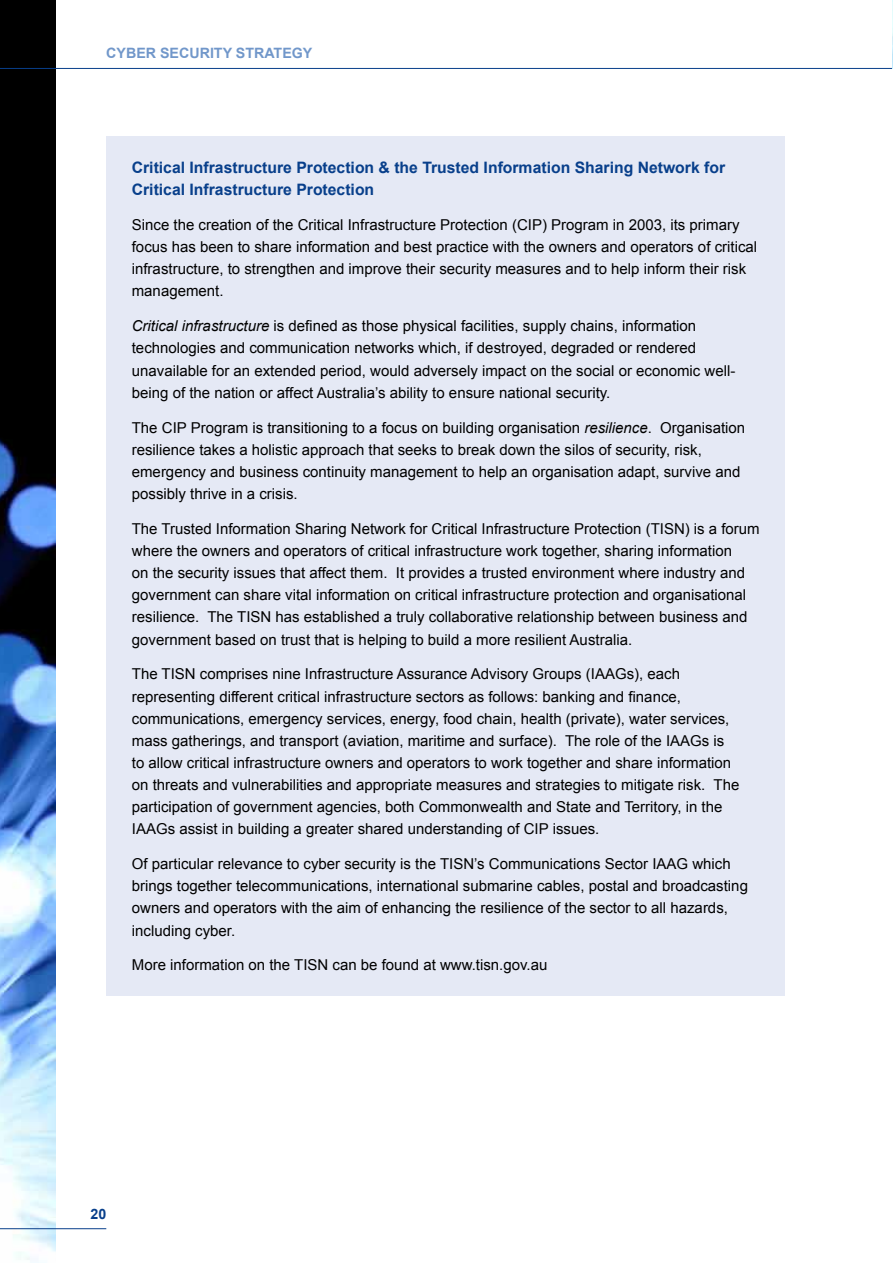
<style>
.page{position:relative;width:893px;height:1263px;background:#fff}
.page>*{position:absolute;margin:0;border:0;box-sizing:border-box;transform-origin:0 0}
.t1{font:700 15.75px/22.2px "Arial";color:#083f8b}
.t2{font:15px/22.2px "Arial";color:#000}
.t3{font:700 14.25px "Arial";color:#7197ca}
.t4{font:700 14.25px "Arial";color:#083f8b}
.s1{font-style:italic}
</style>
<div class="page">
<img style="left:0;top:0;width:55px;height:1263px">
<hr style="left:0;top:68px;width:893px;height:1px;background:#083f8b">
<hr style="left:0;top:1228px;width:106px;height:1px;background:#083f8b">
<img style="left:892px;top:0;width:1px;height:69px">
<div style="left:106px;top:136px;width:679px;height:860px;background:#e5e9f5"></div>
<p class="t3" style="left:106px;top:43px;width:208px">Cyber Sec urity Strategy</p>
<p class="t1" style="left:132px;top:157px;width:595px">Critical Infrastructure Protection &amp; the Trusted Information Sharing Network for<br>Critical Infrastructure Protection</p>
<p class="t2" style="left:132px;top:214px;width:627px">Since the creation of the Critical Infrastructure Protection (CIP) Program in 2003, its primary focus has been to share information and best practice with the owners and operators of critical infrastructure, to strengthen and improve their security measures and to help inform their risk management.</p>
<p class="t2" style="left:132px;top:315px;width:605px"><span class="s1">Critical infrastructure</span> is defined as those physical facilities, supply chains, information technologies and communication networks which, if destroyed, degraded or rendered unavailable for an extended period, would adversely impact on the social or economic well&shy;being of the nation or affect Australia’s ability to ensure national security.</p>
<p class="t2" style="left:132px;top:416px;width:615px">The CIP Program is transitioning to a focus on building organisation <span class="s1">resilience</span>. Organisation resilience takes a holistic approach that seeks to break down the silos of security, risk, emergency and business continuity management to help an organisation adapt, survive and possibly thrive in a crisis.</p>
<p class="t2" style="left:132px;top:518px;width:629px">The Trusted Information Sharing Network for Critical Infrastructure Protection (TISN) is a forum where the owners and operators of critical infrastructure work together, sharing information<br>on the security issues that affect them. It provides a trusted environment where industry and government can share vital information on critical infrastructure protection and organisational resilience. The TISN has established a truly collaborative relationship between business and government based on trust that is helping to build a more resilient Australia.</p>
<p class="t2" style="left:132px;top:663px;width:475px">The TISN comprises nine Infrastructure Assurance Advisory Groups (IAAG</p>
<p class="t2" style="left:132px;top:663px;width:599px;text-indent:495px">s), each representing different critical infrastructure sectors as follows: banking and finance, communications, emergency services, energy, food chain, health (private), water services, mass gatherings, and transport (aviation, maritime and surface). The role of the IAAG</p>
<p class="t2" style="left:132px;top:730px;width:609px;text-indent:570px">s is to allow critical infrastructure owners and operators to work together and share information on threats and vulnerabilities and appropriate measures and strategies to mitigate risk. The participation of government agencies, both Commonwealth and State and Territory, in the IAAG</p>
<p class="t2" style="left:168px;top:818px;width:433px">s assist in building a greater shared understanding of CIP issues.</p>
<p class="t2" style="left:132px;top:853px;width:536px">Of particular relevance to cyber security is the TISN’s Communications Sector IAAG</p>
<p class="t2" style="left:132px;top:853px;width:618px;text-indent:560px">which brings together telecommunications, international submarine cables, postal and broadcasting owners and operators with the aim of enhancing the resilience of the sector to all hazards, including cyber.</p>
<p class="t2" style="left:132px;top:954px;width:417px">More information on the TISN can be found at www.tisn.gov.au</p>
<p class="t4" style="left:90px;top:1205px;width:17px">20</p>
</div>
